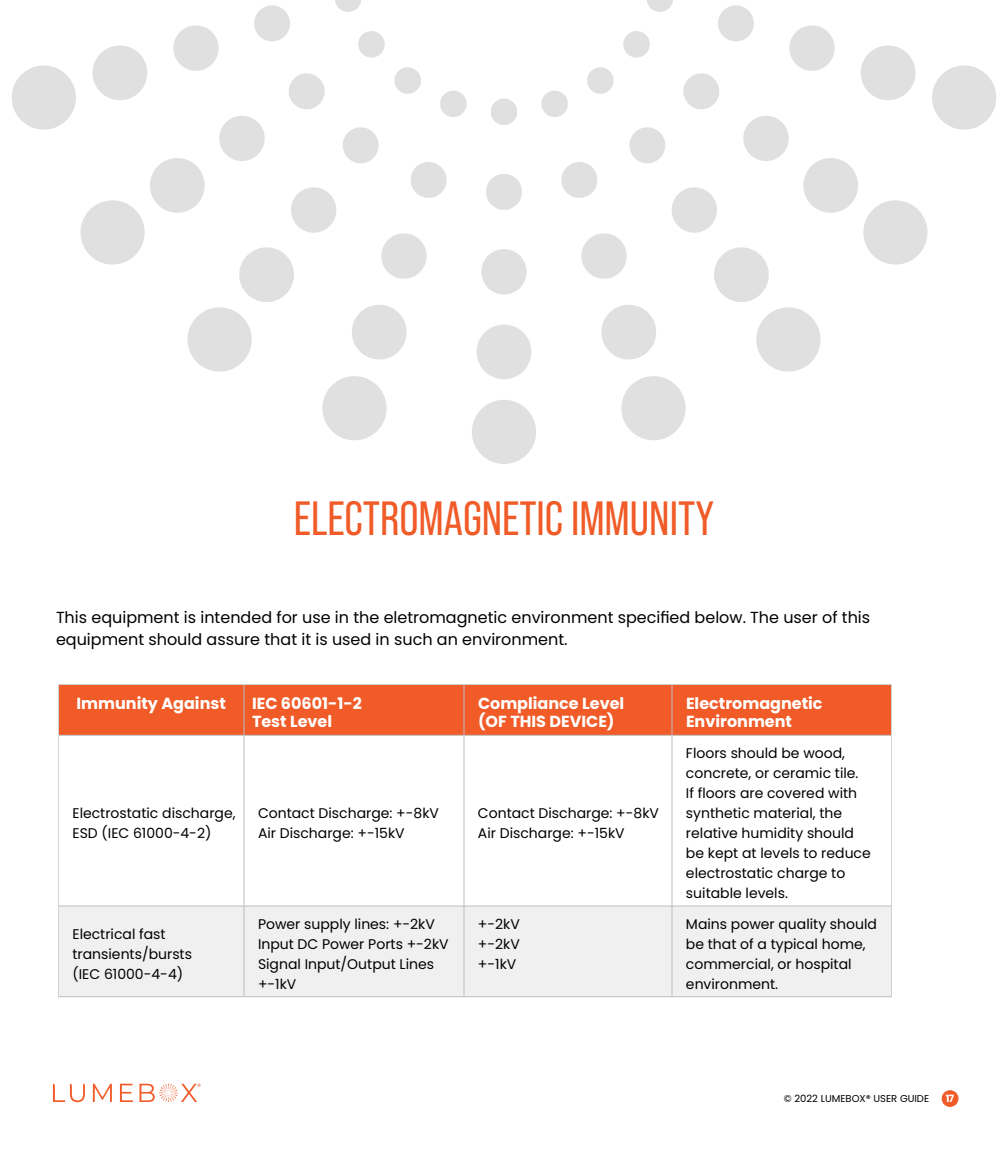
<style>
.page{position:relative;width:1008px;height:1152px;background:#fff}
.page>*{position:absolute;margin:0;border:0;box-sizing:border-box;transform-origin:0 0}
.t1{font:48px "Bebas Neue Pro";color:#f05b27}
.t2{font:16px/22px "Poppins";color:#000}
.t3{font:700 16px/18px "Poppins";color:#fff}
.t4{font:14px/20px "Poppins";color:#000}
.t5{font:10px "Poppins";color:#000}
.t6{font:700 10px "Poppins";color:#fff}
</style>
<div class="page">
<svg style="left:12px;top:0;width:984px;height:464px"></svg>
<svg style="left:53px;top:1084px;width:32px;height:18px"></svg>
<svg style="left:93px;top:1084px;width:19px;height:18px"></svg>
<svg style="left:120px;top:1084px;width:13px;height:18px"></svg>
<svg style="left:140px;top:1084px;width:61px;height:18px"></svg>
<svg style="left:942px;top:1091px;width:16px;height:15px"></svg>
<div style="left:59px;top:685px;width:832px;height:50px;background:#f05b27"></div>
<div style="left:59px;top:907px;width:832px;height:89px;background:#f0f0f0"></div>
<hr style="left:244px;top:685px;width:1px;height:50px;background:#bcbdc0">
<hr style="left:464px;top:685px;width:1px;height:50px;background:#bcbdc0">
<hr style="left:672px;top:685px;width:1px;height:50px;background:#bcbdc0">
<hr style="left:59px;top:735px;width:185px;height:1px;background:#bcbdc0">
<hr style="left:244px;top:735px;width:220px;height:1px;background:#bcbdc0">
<hr style="left:244px;top:736px;width:1px;height:170px;background:#bcbdc0">
<hr style="left:464px;top:735px;width:208px;height:1px;background:#bcbdc0">
<hr style="left:464px;top:736px;width:1px;height:170px;background:#bcbdc0">
<hr style="left:672px;top:735px;width:219px;height:1px;background:#bcbdc0">
<hr style="left:672px;top:736px;width:1px;height:170px;background:#bcbdc0">
<hr style="left:59px;top:906px;width:185px;height:1px;background:#bcbdc0">
<hr style="left:244px;top:906px;width:220px;height:1px;background:#bcbdc0">
<hr style="left:244px;top:906px;width:1px;height:90px;background:#bcbdc0">
<hr style="left:464px;top:906px;width:208px;height:1px;background:#bcbdc0">
<hr style="left:464px;top:906px;width:1px;height:90px;background:#bcbdc0">
<hr style="left:672px;top:906px;width:219px;height:1px;background:#bcbdc0">
<hr style="left:672px;top:906px;width:1px;height:90px;background:#bcbdc0">
<hr style="left:58px;top:996px;width:186px;height:1px;background:#bcbdc0">
<hr style="left:244px;top:996px;width:220px;height:1px;background:#bcbdc0">
<hr style="left:464px;top:996px;width:208px;height:1px;background:#bcbdc0">
<hr style="left:672px;top:996px;width:220px;height:1px;background:#bcbdc0">
<hr style="left:58px;top:684px;width:186px;height:1px;background:#d1d2d4">
<hr style="left:58px;top:685px;width:1px;height:50px;background:#d1d2d4">
<hr style="left:244px;top:684px;width:220px;height:1px;background:#d1d2d4">
<hr style="left:464px;top:684px;width:208px;height:1px;background:#d1d2d4">
<hr style="left:672px;top:684px;width:220px;height:1px;background:#d1d2d4">
<hr style="left:891px;top:685px;width:1px;height:50px;background:#d1d2d4">
<hr style="left:58px;top:735px;width:1px;height:171px;background:#d1d2d4">
<hr style="left:891px;top:735px;width:1px;height:171px;background:#d1d2d4">
<hr style="left:58px;top:906px;width:1px;height:90px;background:#d1d2d4">
<hr style="left:891px;top:906px;width:1px;height:90px;background:#d1d2d4">
<h1 class="t1" style="left:294px;top:500px;width:422px">ELECTROMAGNETIC IMMUNITY</h1>
<p class="t2" style="left:56px;top:606px;width:816px">This equipment is intended for use in the eletromagnetic environment specified below. The user of this equipment should assure that it is used in such an environment.</p>
<p class="t3" style="left:77px;top:695px;width:151px">Immunity Against</p>
<p class="t3" style="left:252px;top:695px;width:111px">IEC 60601-1-2<br>Test Level</p>
<p class="t3" style="left:478px;top:695px;width:148px">Compliance Level (OF THIS DEVICE)</p>
<p class="t3" style="left:686px;top:695px;width:138px">Electromagnetic<br>Environment</p>
<p class="t4" style="left:72px;top:803px;width:165px">Electrostatic discharge,<br>ESD (IEC 61000-4-2)</p>
<p class="t4" style="left:258px;top:803px;width:183px">Contact Discharge: +-8kV<br>Air Discharge: +-15kV</p>
<p class="t4" style="left:478px;top:803px;width:183px">Contact Discharge: +-8kV<br>Air Discharge: +-15kV</p>
<p class="t4" style="left:686px;top:743px;width:186px">Floors should be wood, concrete, or ceramic tile.<br>If floors are covered with synthetic material, the relative humidity should be kept at levels to reduce electrostatic charge to suitable levels.</p>
<p class="t4" style="left:72px;top:924px;width:121px">Electrical fast transients/bursts (IEC 61000-4-4)</p>
<p class="t4" style="left:258px;top:914px;width:192px">Power supply lines: +-2kV<br>Input DC Power Ports +-2kV<br>Signal Input/Output Lines +-1kV</p>
<p class="t4" style="left:478px;top:914px;width:44px;text-align:justify">+-2kV +-2kV +-1kV</p>
<p class="t4" style="left:686px;top:914px;width:193px">Mains power quality should be that of a typical home, commercial, or hospital environment.</p>
<p class="t5" style="left:784px;top:1093px;width:147px">© 2022 LUMEBOX® USER GUIDE</p>
<p class="t6" style="left:946px;top:1092px;width:10px">17</p>
</div>
